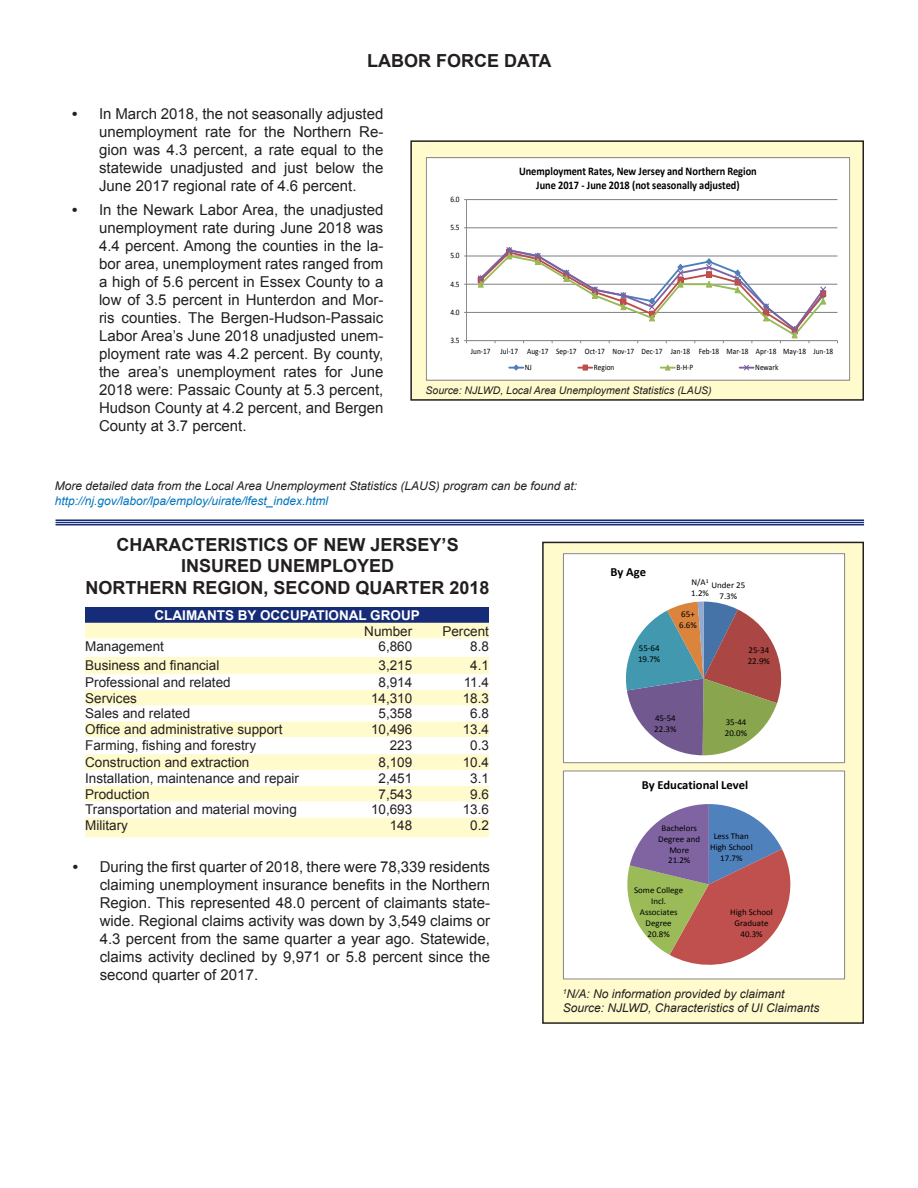
<style>
.page{position:relative;width:918px;height:1188px;background:#fff}
.page>*{position:absolute;margin:0;border:0;box-sizing:border-box;transform-origin:0 0}
.t1{font:700 18px "Arial";color:#231f20}
.t2{font:15px/18px "Arial";color:#231f20;text-align:justify}
.t3{font:13.5px "Arial";color:#231f20}
.t4{font:700 13.5px "Arial";color:#fff}
.t5{font:700 12.45px "Calibri";color:#000}
.t6{font:italic 12px "Arial";color:#231f20}
.t7{font:italic 12px "Arial";color:#0075bf}
.t8{font:700 11.7px/14.2px "Calibri";color:#000;text-align:center;scale:.89 1}
.t9{font:italic 10.5px "Arial";color:#231f20}
.t10{font:8.85px/10.8px "Calibri";color:#000}
.t11{font:8.25px "Calibri";color:#000;scale:.89 1}
.s1{font-weight:700}
</style>
<div class="page">
<div style="left:411px;top:141px;width:452px;height:259px;background:#fffbcc"></div>
<div style="left:410px;top:140px;width:454px;height:261px;border:2px solid #231f20"></div>
<div style="left:426px;top:158px;width:424px;height:222px;background:#fff"></div>
<hr style="left:467px;top:312px;width:370px;height:1px;background:#868686">
<hr style="left:467px;top:284px;width:370px;height:1px;background:#868686">
<hr style="left:467px;top:256px;width:370px;height:1px;background:#868686">
<hr style="left:467px;top:228px;width:370px;height:1px;background:#868686">
<hr style="left:467px;top:199px;width:370px;height:1px;background:#868686">
<hr style="left:466px;top:200px;width:1px;height:141px;background:#868686">
<hr style="left:467px;top:340px;width:370px;height:1px;background:#868686">
<svg style="left:477px;top:247px;width:350px;height:96px"></svg>
<svg style="left:509px;top:364px;width:14px;height:7px"></svg>
<svg style="left:578px;top:365px;width:14px;height:5px"></svg>
<svg style="left:661px;top:364px;width:14px;height:7px"></svg>
<svg style="left:740px;top:364px;width:14px;height:7px"></svg>
<div style="left:426px;top:157px;width:424px;height:224px;border:1px solid #868686"></div>
<div style="left:85px;top:607px;width:404px;height:16px;background:#162c79"></div>
<div style="left:85px;top:623px;width:404px;height:214px;background:#fffbcc"></div>
<svg style="left:85px;top:639px;width:404px;height:178px"></svg>
<hr style="left:56px;top:519px;width:808px;height:2px;background:#162c79">
<hr style="left:56px;top:522px;width:808px;height:1px;background:#162c79">
<hr style="left:56px;top:524px;width:808px;height:1px;background:#162c79">
<div style="left:543px;top:542px;width:320px;height:481px;background:#fffbcc"></div>
<div style="left:542px;top:542px;width:322px;height:482px;border:2px solid #231f20"></div>
<div style="left:563px;top:554px;width:282px;height:209px;background:#fff"></div>
<svg style="left:626px;top:602px;width:156px;height:154px"></svg>
<div style="left:563px;top:553px;width:282px;height:210px;border:1px solid #868686"></div>
<div style="left:563px;top:771px;width:282px;height:208px;background:#fff"></div>
<svg style="left:627px;top:804px;width:164px;height:161px"></svg>
<div style="left:563px;top:771px;width:282px;height:208px;border:1px solid #868686"></div>
<p class="t1" style="left:367px;top:49px;width:186px">LABOR FORCE DATA</p>
<p class="t2" style="left:99px;top:105px;width:286px;text-indent:-27px"><span class="s1">•</span> In March 2018, the not seasonally adjusted unemployment rate for the Northern Re&shy;gion was 4.3 percent, a rate equal to the statewide unadjusted and just below the June 2017 regional rate of 4.6 percent.</p>
<p class="t2" style="left:99px;top:201px;width:286px;text-indent:-27px"><span class="s1">•</span> In the Newark Labor Area, the unadjusted unemployment rate during June 2018 was 4.4 percent. Among the counties in the la&shy;bor area, unemployment rates ranged from a high of 5.6 percent in Essex County to a low of 3.5 percent in Hunterdon and Mor&shy;ris counties. The Bergen-Hudson-Passaic Labor Area’s June 2018 unadjusted unem&shy;ployment rate was 4.2 percent. By county, the area’s unemployment rates for June 2018 were: Passaic County at 5.3 percent, Hudson County at 4.2 percent, and Bergen County at 3.7 percent.</p>
<p class="t11" style="left:450px;top:194px;width:12px">6.0</p>
<p class="t11" style="left:450px;top:222px;width:12px">5.5</p>
<p class="t11" style="left:450px;top:250px;width:12px">5.0</p>
<p class="t11" style="left:450px;top:279px;width:12px">4.5</p>
<p class="t11" style="left:450px;top:307px;width:12px">4.0</p>
<p class="t11" style="left:450px;top:335px;width:12px">3.5</p>
<p class="t8" style="left:519px;top:164px;width:269px">Unemployment Rates, New Jersey and Northern Region<br>June 2017 - June 2018 (not seasonally adjusted)</p>
<p class="t11" style="left:471px;top:346px;width:409px">Jun-17 Jul-17 Aug-17 Sep-17 Oct-17 Nov-17 Dec-17 Jan-18 Feb-18 Mar-18 Apr-18 May-18 Jun-18</p>
<p class="t11" style="left:525px;top:362px;width:9px">NJ</p>
<p class="t11" style="left:594px;top:362px;width:25px">Region</p>
<p class="t11" style="left:676px;top:362px;width:21px">B-H-P</p>
<p class="t11" style="left:755px;top:362px;width:28px">Newark</p>
<p class="t9" style="left:426px;top:384px;width:288px">Source: NJLWD, Local Area Unemployment Statistics (LAUS)</p>
<p class="t6" style="left:55px;top:478px;width:524px">More detailed data from the Local Area Unemployment Statistics (LAUS) program can be found at:</p>
<p class="t7" style="left:55px;top:493px;width:275px">http://nj.gov/labor/lpa/employ/uirate/lfest_index.html</p>
<p class="t1" style="left:117px;top:533px;width:344px">CHARACTERISTICS OF NEW JERSEY’S</p>
<p class="t1" style="left:181px;top:554px;width:215px">INSURED UNEMPLOYED</p>
<p class="t1" style="left:86px;top:576px;width:406px">NORTHERN REGION, SECOND QUARTER 2018</p>
<p class="t10" style="left:711px;top:580px;width:35px;text-align:center">Under 25<br>7.3%</p>
<p class="t5" style="left:611px;top:564px;width:37px">By Age</p>
<p class="t10" style="left:691px;top:577px;width:19px">N/A<sup>1<br></sup>1.2%</p>
<p class="t4" style="left:155px;top:606px;width:267px">CLAIMANTS BY OCCUPATIONAL GROUP</p>
<p class="t3" style="left:364px;top:622px;width:50px">Number</p>
<p class="t3" style="left:442px;top:622px;width:48px">Percent</p>
<p class="t3" style="left:85px;top:638px;width:80px">Management</p>
<p class="t3" style="left:379px;top:638px;width:35px">6,860</p>
<p class="t3" style="left:470px;top:638px;width:20px">8.8</p>
<p class="t3" style="left:85px;top:656px;width:136px">Business and financial</p>
<p class="t3" style="left:379px;top:656px;width:35px">3,215</p>
<p class="t3" style="left:470px;top:656px;width:20px">4.1</p>
<p class="t3" style="left:85px;top:673px;width:147px">Professional and related</p>
<p class="t3" style="left:379px;top:673px;width:35px">8,914</p>
<p class="t3" style="left:464px;top:673px;width:27px">11.4</p>
<p class="t3" style="left:85px;top:689px;width:53px">Services</p>
<p class="t3" style="left:371px;top:689px;width:43px">14,310</p>
<p class="t3" style="left:463px;top:689px;width:28px">18.3</p>
<p class="t3" style="left:85px;top:705px;width:107px">Sales and related</p>
<p class="t3" style="left:379px;top:705px;width:35px">5,358</p>
<p class="t3" style="left:470px;top:705px;width:20px">6.8</p>
<p class="t3" style="left:85px;top:721px;width:199px">Office and administrative support</p>
<p class="t3" style="left:371px;top:721px;width:43px">10,496</p>
<p class="t3" style="left:463px;top:721px;width:28px">13.4</p>
<p class="t3" style="left:85px;top:736px;width:173px">Farming, fishing and forestry</p>
<p class="t3" style="left:390px;top:736px;width:24px">223</p>
<p class="t3" style="left:470px;top:736px;width:20px">0.3</p>
<p class="t3" style="left:85px;top:753px;width:166px">Construction and extraction</p>
<p class="t3" style="left:379px;top:753px;width:35px">8,109</p>
<p class="t3" style="left:463px;top:753px;width:28px">10.4</p>
<p class="t3" style="left:85px;top:769px;width:215px">Installation, maintenance and repair</p>
<p class="t3" style="left:379px;top:769px;width:35px">2,451</p>
<p class="t3" style="left:470px;top:769px;width:20px">3.1</p>
<p class="t3" style="left:85px;top:785px;width:66px">Production</p>
<p class="t3" style="left:379px;top:785px;width:35px">7,543</p>
<p class="t3" style="left:470px;top:785px;width:20px">9.6</p>
<p class="t3" style="left:85px;top:801px;width:213px">Transportation and material moving</p>
<p class="t3" style="left:371px;top:801px;width:43px">10,693</p>
<p class="t3" style="left:463px;top:801px;width:28px">13.6</p>
<p class="t3" style="left:85px;top:817px;width:44px">Military</p>
<p class="t3" style="left:390px;top:817px;width:24px">148</p>
<p class="t3" style="left:470px;top:817px;width:20px">0.2</p>
<p class="t2" style="left:100px;top:858px;width:392px;text-indent:-27px"><span class="s1">•</span> During the first quarter of 2018, there were 78,339 residents claiming unemployment insurance benefits in the Northern Region. This represented 48.0 percent of claimants state&shy;wide. Regional claims activity was down by 3,549 claims or 4.3 percent from the same quarter a year ago. Statewide, claims activity declined by 9,971 or 5.8 percent since the second quarter of 2017.</p>
<p class="t10" style="left:638px;top:642px;width:24px">55-64<br>19.7%</p>
<p class="t10" style="left:679px;top:608px;width:19px">65+<br>6.6%</p>
<p class="t10" style="left:654px;top:712px;width:24px">45-54<br>22.3%</p>
<p class="t10" style="left:748px;top:645px;width:24px">25-34<br>22.9%</p>
<p class="t10" style="left:725px;top:716px;width:24px">35-44<br>20.0%</p>
<p class="t5" style="left:642px;top:777px;width:108px">By Educational Level</p>
<p class="t10" style="left:658px;top:823px;width:44px;text-align:center">Bachelors<br>Degree and<br>More<br>21.2%</p>
<p class="t10" style="left:634px;top:885px;width:51px;text-align:center">Some College<br>Incl.<br>Associates<br>Degree<br>20.8%</p>
<p class="t10" style="left:710px;top:831px;width:44px;text-align:center">Less Than<br>High School<br>17.7%</p>
<p class="t10" style="left:730px;top:907px;width:44px;text-align:center">High School<br>Graduate<br>40.3%</p>
<p class="t6" style="left:563px;top:986px;width:223px"><sup>1</sup>N/A: No information provided by claimant</p>
<p class="t6" style="left:563px;top:1000px;width:258px">Source: NJLWD, Characteristics of UI Claimants</p>
</div>
